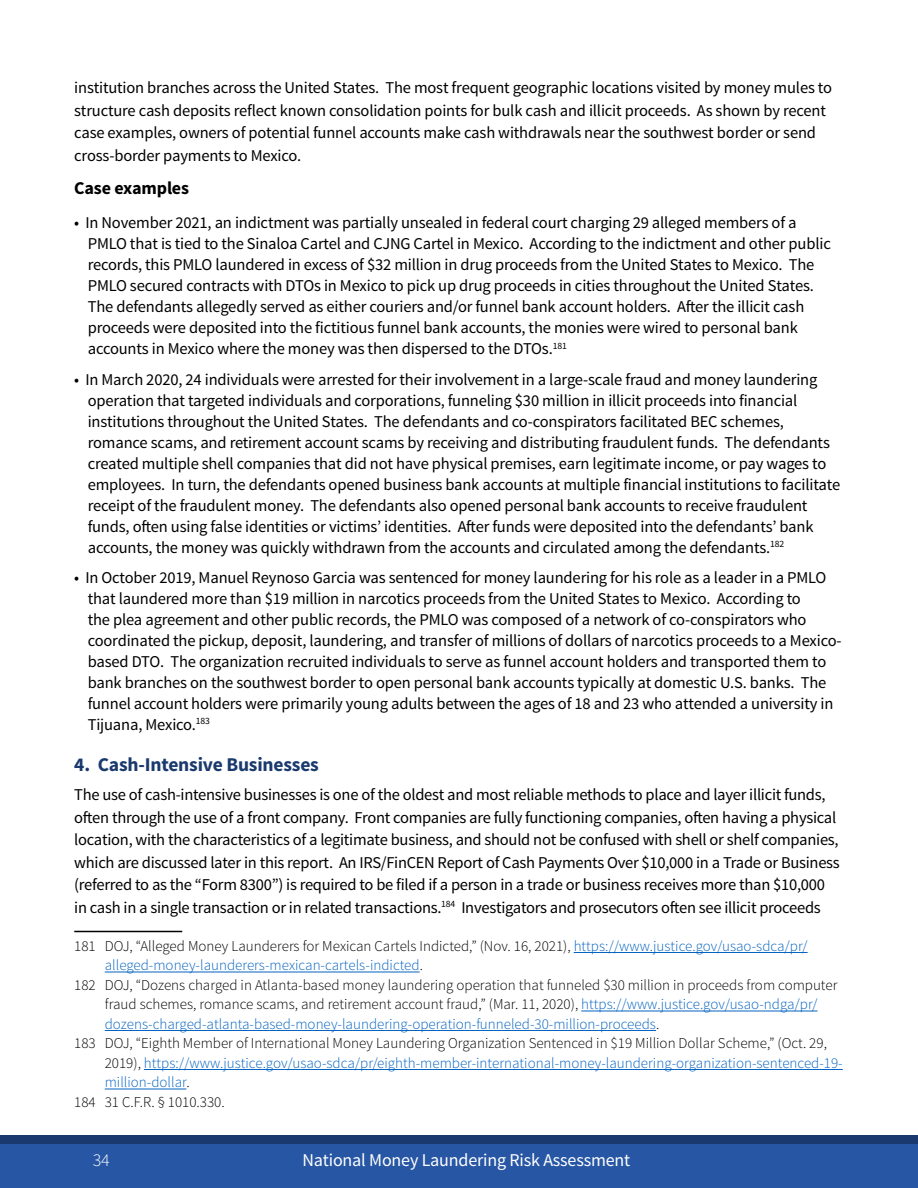
<style>
.page{position:relative;width:918px;height:1188px;background:#fff}
.page>*{position:absolute;margin:0;border:0;box-sizing:border-box;transform-origin:0 0}
.t1{font:700 19.5px "Source Sans Pro";letter-spacing:-.01em;color:#1a396e}
.t2{font:18px "Source Sans Pro";letter-spacing:-.01em;color:#fff}
.t3{font:700 18px "Source Sans Pro";letter-spacing:-.01em;color:#000}
.t4{font:300 18px "Source Sans Pro";color:#fff}
.t5{font:16.5px/21px "Source Sans Pro";letter-spacing:-.01em;color:#000}
.t6{font:300 15px/19.5px "Source Sans Pro";color:#0563c1}
.t7{font:300 15px/19.5px "Source Sans Pro";color:#000}
.s1{color:#000}
.s2{color:#0563c1}
</style>
<div class="page">
<div style="left:0;top:1136px;width:918px;height:52px;background:#2756a4"></div>
<div style="left:0;top:1135px;width:918px;height:9px;background:#1a396e"></div>
<hr style="left:105px;top:1089px;width:81px;height:1px;background:#0563c1">
<hr style="left:144px;top:1069px;width:699px;height:1px;background:#0563c1">
<hr style="left:105px;top:1030px;width:551px;height:1px;background:#0563c1">
<hr style="left:581px;top:1011px;width:237px;height:1px;background:#0563c1">
<hr style="left:105px;top:972px;width:315px;height:1px;background:#0563c1">
<hr style="left:574px;top:952px;width:234px;height:1px;background:#0563c1">
<hr style="left:74px;top:931px;width:108px;height:1px;background:#000">
<p class="t5" style="left:74px;top:77px;width:759px;line-height:22.5px">institution branches across the United States. The most frequent geographic locations visited by money mules to structure cash deposits reflect known consolidation points for bulk cash and illicit proceeds. As shown by recent case examples, owners of potential funnel accounts make cash withdrawals near the southwest border or send cross-border payments to Mexico.</p>
<p class="t3" style="left:74px;top:177px;width:116px">Case examples</p>
<p class="t5" style="left:88px;top:213px;width:745px;text-indent:-13px">• In November 2021, an indictment was partially unsealed in federal court charging 29 alleged members of a PMLO that is tied to the Sinaloa Cartel and CJNG Cartel in Mexico. According to the indictment and other public records, this PMLO laundered in excess of $32 million in drug proceeds from the United States to Mexico. The PMLO secured contracts with DTOs in Mexico to pick up drug proceeds in cities throughout the United States.<br>The defendants allegedly served as either couriers and/or funnel bank account holders. Afer the illicit cash proceeds were deposited into the fictitious funnel bank accounts, the monies were wired to personal bank accounts in Mexico where the money was then dispersed to the DTOs.<sup>181</sup></p>
<p class="t5" style="left:88px;top:369px;width:754px;text-indent:-13px">• In March 2020, 24 individuals were arrested for their involvement in a large-scale fraud and money laundering operation that targeted individuals and corporations, funneling $30 million in illicit proceeds into financial institutions throughout the United States. The defendants and co-conspirators facilitated BEC schemes, romance scams, and retirement account scams by receiving and distributing fraudulent funds. The defendants created multiple shell companies that did not have physical premises, earn legitimate income, or pay wages to employees. In turn, the defendants opened business bank accounts at multiple financial institutions to facilitate receipt of the fraudulent money. The defendants also opened personal bank accounts to receive fraudulent funds, ofen using false identities or victims’ identities. Afer funds were deposited into the defendants’ bank accounts, the money was quickly withdrawn from the accounts and circulated among the defendants.<sup>182</sup></p>
<p class="t5" style="left:88px;top:567px;width:755px;text-indent:-13px">• In October 2019, Manuel Reynoso Garcia was sentenced for money laundering for his role as a leader in a PMLO that laundered more than $19 million in narcotics proceeds from the United States to Mexico. According to<br>the plea agreement and other public records, the PMLO was composed of a network of co-conspirators who coordinated the pickup, deposit, laundering, and transfer of millions of dollars of narcotics proceeds to a Mexico&shy;based DTO. The organization recruited individuals to serve as funnel account holders and transported them to bank branches on the southwest border to open personal bank accounts typically at domestic U.S. banks. The funnel account holders were primarily young adults between the ages of 18 and 23 who attended a university in Tijuana, Mexico.<sup>183</sup></p>
<h3 class="t1" style="left:74px;top:752px;width:246px">4. Cash-Intensive Businesses</h3>
<p class="t5" style="left:74px;top:784px;width:767px;line-height:22.5px">The use of cash-intensive businesses is one of the oldest and most reliable methods to place and layer illicit funds, ofen through the use of a front company. Front companies are fully functioning companies, ofen having a physical location, with the characteristics of a legitimate business, and should not be confused with shell or shelf companies, which are discussed later in this report. An IRS/FinCEN Report of Cash Payments Over $10,000 in a Trade or Business (referred to as the “Form 8300”) is required to be filed if a person in a trade or business receives more than $10,000 in cash in a single transaction or in related transactions.<sup>184</sup> Investigators and prosecutors ofen see illicit proceeds</p>
<p class="t6" style="left:105px;top:936px;width:704px;text-indent:-31px"><span class="s1">181 DOJ, “Alleged Money Launderers for Mexican Cartels Indicted,” (Nov. 16, 2021),</span> https://www.justice.gov/usao-sdca/pr/ alleged-money-launderers-mexican-cartels-indicted<span class="s1">.</span></p>
<p class="t7" style="left:105px;top:975px;width:734px;text-indent:-31px">182 DOJ, “Dozens charged in Atlanta-based money laundering operation that funneled $30 million in proceeds from computer fraud schemes, romance scams, and retirement account fraud,” (Mar. 11, 2020), <span class="s2">https://www.justice.gov/usao-ndga/pr/ dozens-charged-atlanta-based-money-laundering-operation-funneled-30-million-proceeds</span>.</p>
<p class="t6" style="left:105px;top:1034px;width:740px;text-indent:-31px"><span class="s1">183 DOJ, “Eighth Member of International Money Laundering Organization Sentenced in $19 Million Dollar Scheme,” (Oct. 29,<br>2019),</span> https://www.justice.gov/usao-sdca/pr/eighth-member-international-money-laundering-organization-sentenced-19- million-dollar<span class="s1">.</span></p>
<p class="t7" style="left:74px;top:1092px;width:152px">184 31 C.F.R. § 1010.330.</p>
<p class="t4" style="left:93px;top:1149px;width:19px">34</p>
<p class="t2" style="left:302px;top:1149px;width:329px">National Money Laundering Risk Assessment</p>
</div>
